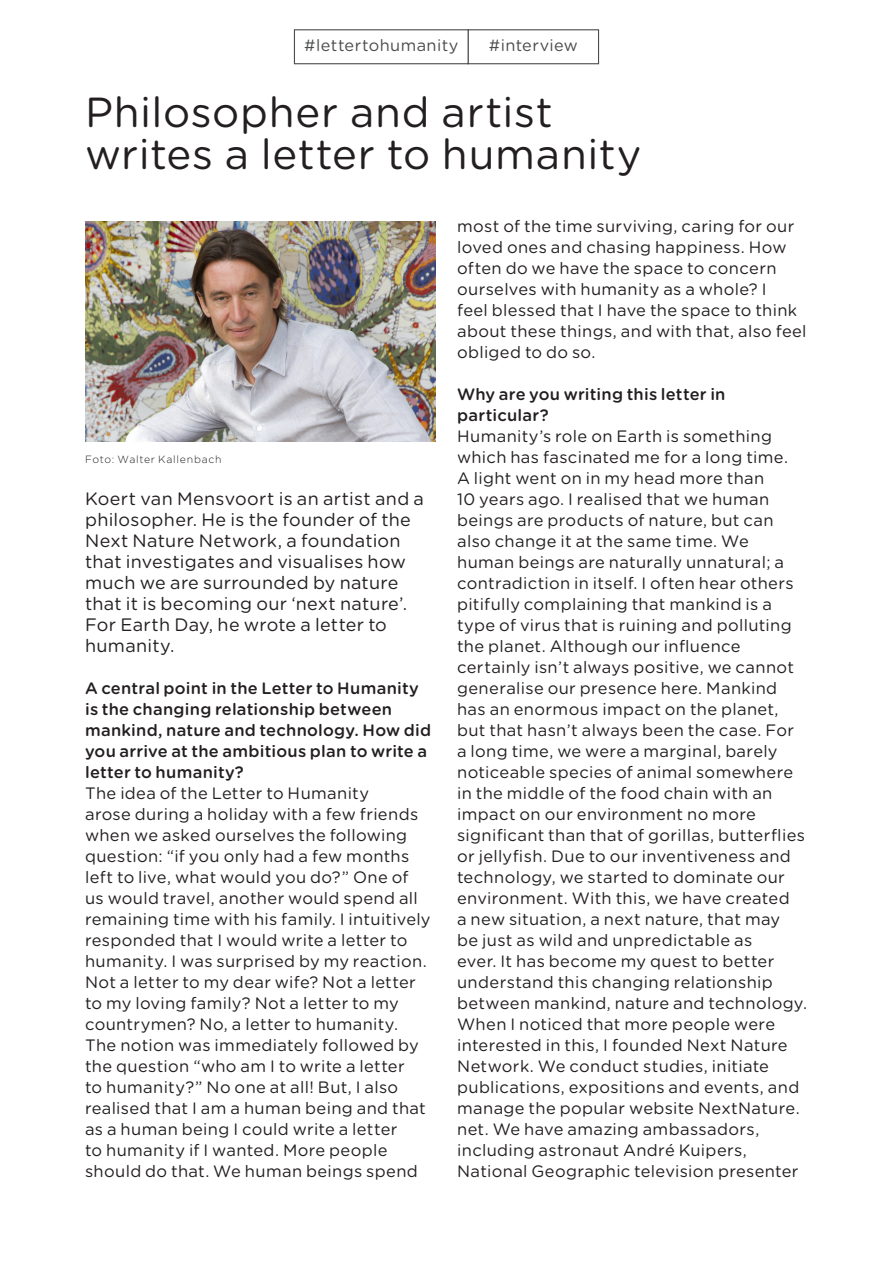
<style>
.page{position:relative;width:893px;height:1263px;background:#fff}
.page>*{position:absolute;margin:0;border:0;box-sizing:border-box;transform-origin:0 0}
.LTH-presskit-headlin{font:42px/42px "Gotham Rounded";letter-spacing:.015em;color:#231f20}
.LTH-presskit-intro{font:18px/21px "Gotham Rounded";letter-spacing:.02em;color:#231f20}
.LTH-presskit-bread{font:16.5px/21px "Gotham Rounded";letter-spacing:.02em;color:#231f20}
.LTH-presskit-questio{font:500 16.5px/21px "Gotham Rounded";letter-spacing:.015em;color:#231f20}
.t1{font:16.35px "Gotham Rounded";letter-spacing:.025em;color:#4b4c4d}
.LTH-presskit-bread-2{font:300 10.5px "Gotham Rounded";letter-spacing:.07em;color:#231f20}
</style>
<div class="page">
<img style="left:85px;top:221px;width:351px;height:221px">
<div style="left:294px;top:29px;width:175px;height:35px;border:1px solid #4b4c4d"></div>
<div style="left:468px;top:29px;width:131px;height:35px;border:1px solid #4b4c4d"></div>
<p class="t1" style="left:304px;top:34px;width:156px">#lettertohumanity</p>
<p class="t1" style="left:489px;top:34px;width:91px">#interview</p>
<p class="LTH-presskit-headlin" style="left:85px;top:89px;width:558px">Philosopher and artist writes a letter to humanity</p>
<p class="LTH-presskit-bread-2" style="left:85px;top:452px;width:138px">Foto: Walter Kallenbach</p>
<p class="LTH-presskit-intro" style="left:85px;top:487px;width:340px">Koert van Mensvoort is an artist and a philosopher. He is the founder of the<br>Next Nature Network, a foundation that investigates and visualises how much we are surrounded by nature that it is becoming our ‘next nature’.<br>For Earth Day, he wrote a letter to humanity.</p>
<p class="LTH-presskit-questio" style="left:85px;top:676px;width:348px">A central point in the Letter to Humanity is the changing relationship between mankind, nature and technology. How did you arrive at the ambitious plan to write a letter to humanity?</p>
<p class="LTH-presskit-bread" style="left:85px;top:781px;width:347px">The idea of the Letter to Humanity<br>arose during a holiday with a few friends when we asked ourselves the following question: “if you only had a few months left to live, what would you do?” One of us would travel, another would spend all remaining time with his family. I intuitively responded that I would write a letter to humanity. I was surprised by my reaction.<br>Not a letter to my dear wife? Not a letter to my loving family? Not a letter to my countrymen? No, a letter to humanity.<br>The notion was immediately followed by the question “who am I to write a letter<br>to humanity?” No one at all! But, I also realised that I am a human being and that as a human being I could write a letter<br>to humanity if I wanted. More people should do that. We human beings spend</p>
<p class="LTH-presskit-bread" style="left:457px;top:214px;width:351px">most of the time surviving, caring for our loved ones and chasing happiness. How often do we have the space to concern ourselves with humanity as a whole? I<br>feel blessed that I have the space to think about these things, and with that, also feel obliged to do so.</p>
<p class="LTH-presskit-questio" style="left:457px;top:382px;width:270px">Why are you writing this letter in particular?</p>
<p class="LTH-presskit-bread" style="left:457px;top:424px;width:351px">Humanity’s role on Earth is something which has fascinated me for a long time.<br>A light went on in my head more than<br>10 years ago. I realised that we human beings are products of nature, but can also change it at the same time. We human beings are naturally unnatural; a contradiction in itself. I often hear others pitifully complaining that mankind is a type of virus that is ruining and polluting the planet. Although our influence certainly isn’t always positive, we cannot generalise our presence here. Mankind has an enormous impact on the planet, but that hasn’t always been the case. For a long time, we were a marginal, barely noticeable species of animal somewhere in the middle of the food chain with an impact on our environment no more significant than that of gorillas, butterflies or jellyfish. Due to our inventiveness and technology, we started to dominate our environment. With this, we have created<br>a new situation, a next nature, that may<br>be just as wild and unpredictable as<br>ever. It has become my quest to better understand this changing relationship between mankind, nature and technology.</p>
<p class="LTH-presskit-bread" style="left:457px;top:1012px;width:344px">When I noticed that more people were interested in this, I founded Next Nature Network. We conduct studies, initiate publications, expositions and events, and manage the popular website NextNature. net. We have amazing ambassadors, including astronaut André Kuipers, National Geographic television presenter</p>
</div>
